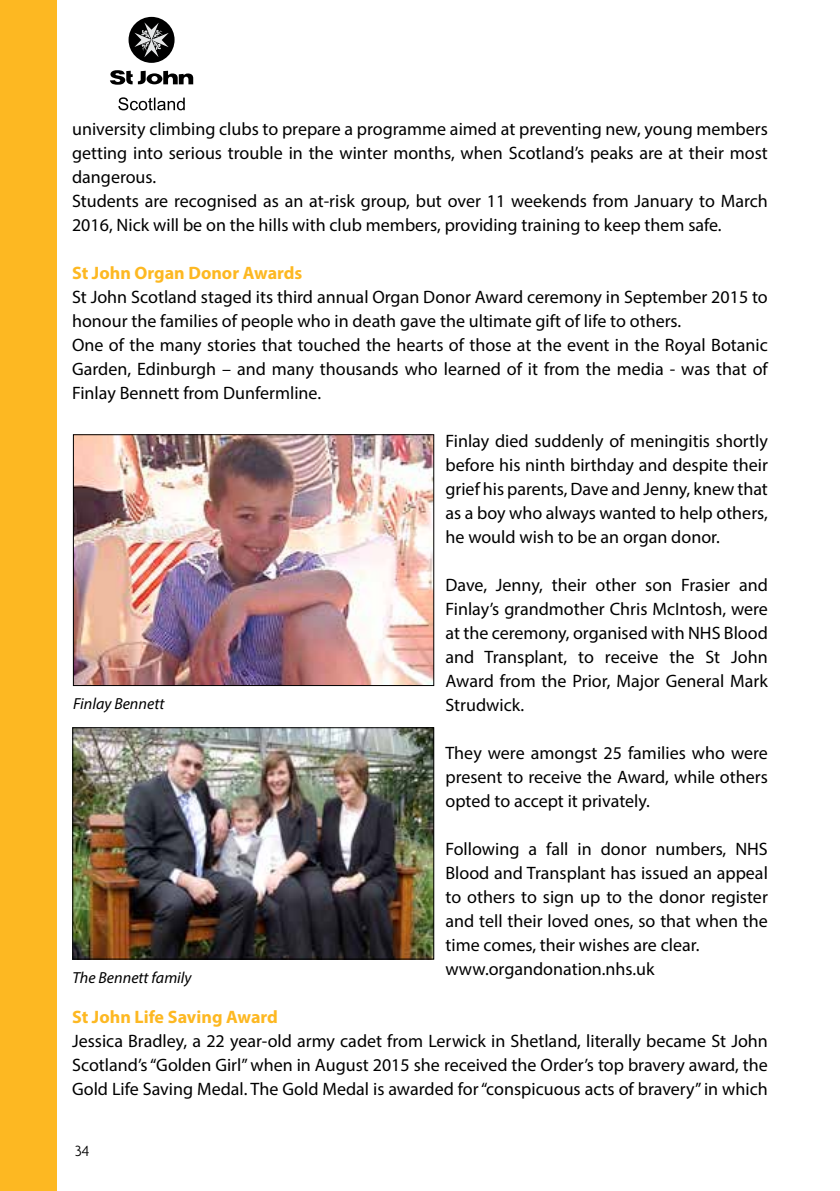
<style>
.page{position:relative;width:840px;height:1191px;background:#fff}
.page>*{position:absolute;margin:0;border:0;box-sizing:border-box;transform-origin:0 0}
.t1{font:18px/24px "Myriad Pro";color:#000;text-align:justify}
.t2{font:700 18px "Myriad Pro";color:#fdb822}
.t3{font:italic 16px "Myriad Pro";color:#000}
.t4{font:300 16px "Agenda";color:#000}
</style>
<div class="page">
<div style="left:0;top:0;width:57px;height:1191px;background:#fdb822"></div>
<svg style="left:110px;top:16px;width:84px;height:95px"></svg>
<img style="left:75px;top:436px;width:357px;height:248px">
<div style="left:73px;top:434px;width:361px;height:252px;border:1px solid #000"></div>
<img style="left:74px;top:729px;width:358px;height:228px">
<div style="left:72px;top:727px;width:362px;height:232px;border:1px solid #000"></div>
<p class="t1" style="left:72px;top:117px;width:697px;text-align:left">university climbing clubs to prepare a programme aimed at preventing new, young members getting into serious trouble in the winter months, when Scotland’s peaks are at their most dangerous.<br>Students are recognised as an at-risk group, but over 11 weekends from January to March 2016, Nick will be on the hills with club members, providing training to keep them safe.</p>
<p class="t2" style="left:72px;top:261px;width:232px">St John Organ Donor Awards</p>
<p class="t1" style="left:72px;top:285px;width:697px;text-align:left">St John Scotland staged its third annual Organ Donor Award ceremony in September 2015 to honour the families of people who in death gave the ultimate gift of life to others.<br>One of the many stories that touched the hearts of those at the event in the Royal Botanic Garden, Edinburgh – and many thousands who learned of it from the media - was that of Finlay Bennett from Dunfermline.</p>
<p class="t1" style="left:445px;top:429px;width:324px">Finlay died suddenly of meningitis shortly before his ninth birthday and despite their grief his parents, Dave and Jenny, knew that as a boy who always wanted to help others, he would wish to be an organ donor.</p>
<p class="t1" style="left:445px;top:573px;width:324px">Dave, Jenny, their other son Frasier and Finlay’s grandmother Chris McIntosh, were at the ceremony, organised with NHS Blood and Transplant, to receive the St John Award from the Prior, Major General Mark Strudwick.</p>
<p class="t1" style="left:445px;top:741px;width:324px">They were amongst 25 families who were present to receive the Award, while others opted to accept it privately.</p>
<p class="t1" style="left:445px;top:837px;width:324px;text-align:left">Following a fall in donor numbers, NHS Blood and Transplant has issued an appeal to others to sign up to the donor register and tell their loved ones, so that when the time comes, their wishes are clear. www.organdonation.nhs.uk</p>
<p class="t2" style="left:72px;top:1005px;width:207px">St John Life Saving Award</p>
<p class="t1" style="left:72px;top:1029px;width:697px">Jessica Bradley, a 22 year-old army cadet from Lerwick in Shetland, literally became St John Scotland’s “Golden Girl” when in August 2015 she received the Order’s top bravery award, the Gold Life Saving Medal. The Gold Medal is awarded for “conspicuous acts of bravery” in which</p>
<p class="t3" style="left:73px;top:694px;width:93px">Finlay Bennett</p>
<p class="t3" style="left:72px;top:967px;width:121px">The Bennett family</p>
<p class="t4" style="left:75px;top:1142px;width:16px">34</p>
</div>
